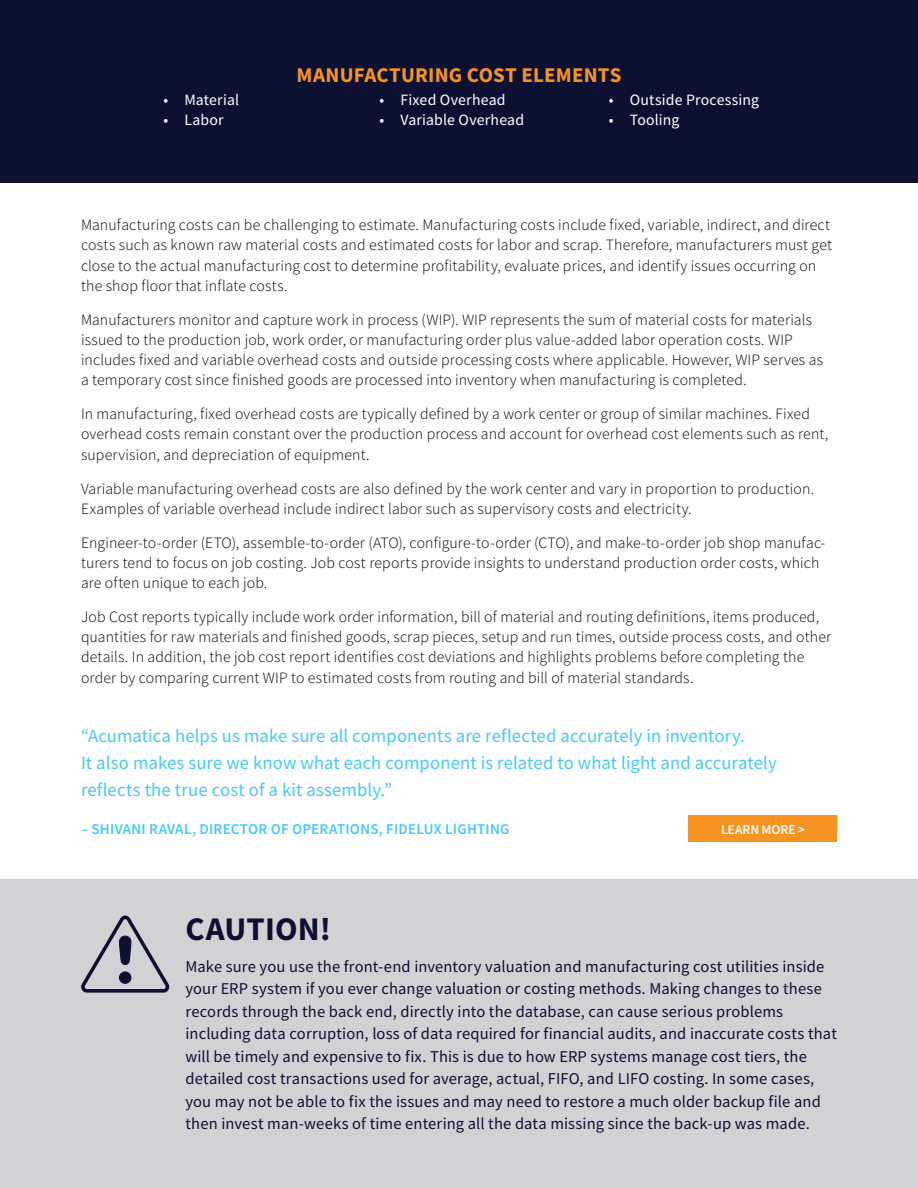
<style>
.page{position:relative;width:918px;height:1188px;background:#fff}
.page>*{position:absolute;margin:0;border:0;box-sizing:border-box;transform-origin:0 0}
.t1{font:700 33px "Source Sans Pro";letter-spacing:.005em;color:#0d1131}
.t2{font:700 21px "Source Sans Pro";letter-spacing:.01em;color:#f79421}
.t3{font:18.75px/27px "Source Sans Pro";color:#49c8f5}
.t4{font:16.5px/22.5px "Source Sans Pro";letter-spacing:.01em;color:#0d1131}
.t5{font:300 15.75px/20.2px "Source Sans Pro";letter-spacing:.01em;color:#000}
.t6{font:15.75px "Source Sans Pro";letter-spacing:.01em;color:#fff}
.t7{font:600 15px "Source Sans Pro";letter-spacing:.015em;color:#49c8f5}
.t8{font:600 13.5px "Source Sans Pro";letter-spacing:-.005em;color:#fff}
</style>
<div class="page">
<div style="left:0;top:0;width:918px;height:59px;background:#0d1131"></div>
<div style="left:0;top:30px;width:918px;height:152px;background:#0d1131"></div>
<div style="left:689px;top:815px;width:148px;height:27px;background:#f79421"></div>
<div style="left:0;top:879px;width:918px;height:309px;background:#d1d2d4"></div>
<svg style="left:82px;top:915px;width:88px;height:78px"></svg>
<p class="t6" style="left:164px;top:90px;width:77px">• Material</p>
<p class="t6" style="left:164px;top:110px;width:62px">• Labor</p>
<h2 class="t2" style="left:297px;top:60px;width:326px">MANUFACTURING COST ELEMENTS</h2>
<p class="t6" style="left:379px;top:90px;width:128px">• Fixed Overhead</p>
<p class="t6" style="left:379px;top:110px;width:146px">• Variable Overhead</p>
<p class="t6" style="left:609px;top:90px;width:152px">• Outside Processing</p>
<p class="t6" style="left:609px;top:110px;width:72px">• Tooling</p>
<p class="t5" style="left:81px;top:215px;width:753px">Manufacturing costs can be challenging to estimate. Manufacturing costs include fixed, variable, indirect, and direct costs such as known raw material costs and estimated costs for labor and scrap. Therefore, manufacturers must get close to the actual manufacturing cost to determine profitability, evaluate prices, and identify issues occurring on the shop floor that inflate costs.</p>
<p class="t5" style="left:81px;top:309px;width:744px">Manufacturers monitor and capture work in process (WIP). WIP represents the sum of material costs for materials issued to the production job, work order, or manufacturing order plus value-added labor operation costs. WIP includes fixed and variable overhead costs and outside processing costs where applicable. However, WIP serves as a temporary cost since finished goods are processed into inventory when manufacturing is completed.</p>
<p class="t5" style="left:81px;top:404px;width:749px">In manufacturing, fixed overhead costs are typically defined by a work center or group of similar machines. Fixed overhead costs remain constant over the production process and account for overhead cost elements such as rent, supervision, and depreciation of equipment.</p>
<p class="t5" style="left:81px;top:478px;width:735px">Variable manufacturing overhead costs are also defined by the work center and vary in proportion to production.<br>Examples of variable overhead include indirect labor such as supervisory costs and electricity.</p>
<p class="t5" style="left:81px;top:532px;width:746px">Engineer-to-order (ETO), assemble-to-order (ATO), configure-to-order (CTO), and make-to-order job shop manufac&shy;turers tend to focus on job costing. Job cost reports provide insights to understand production order costs, which are often unique to each job.</p>
<p class="t5" style="left:81px;top:606px;width:752px">Job Cost reports typically include work order information, bill of material and routing definitions, items produced, quantities for raw materials and finished goods, scrap pieces, setup and run times, outside process costs, and other details. In addition, the job cost report identifies cost deviations and highlights problems before completing the order by comparing current WIP to estimated costs from routing and bill of material standards.</p>
<p class="t3" style="left:81px;top:723px;width:697px">“Acumatica helps us make sure all components are reflected accurately in inventory.<br>It also makes sure we know what each component is related to what light and accurately reflects the true cost of a kit assembly.”</p>
<p class="t7" style="left:81px;top:819px;width:430px">– SHIVANI RAVAL, DIRECTOR OF OPERATIONS, FIDELUX LIGHTING</p>
<p class="t8" style="left:721px;top:820px;width:85px">LEARN MORE &gt;</p>
<h1 class="t1" style="left:185px;top:907px;width:147px">CAUTION!</h1>
<p class="t4" style="left:185px;top:955px;width:653px">Make sure you use the front-end inventory valuation and manufacturing cost utilities inside your ERP system if you ever change valuation or costing methods. Making changes to these records through the back end, directly into the database, can cause serious problems including data corruption, loss of data required for financial audits, and inaccurate costs that will be timely and expensive to fix. This is due to how ERP systems manage cost tiers, the detailed cost transactions used for average, actual, FIFO, and LIFO costing. In some cases, you may not be able to fix the issues and may need to restore a much older backup file and then invest man-weeks of time entering all the data missing since the back-up was made.</p>
</div>
